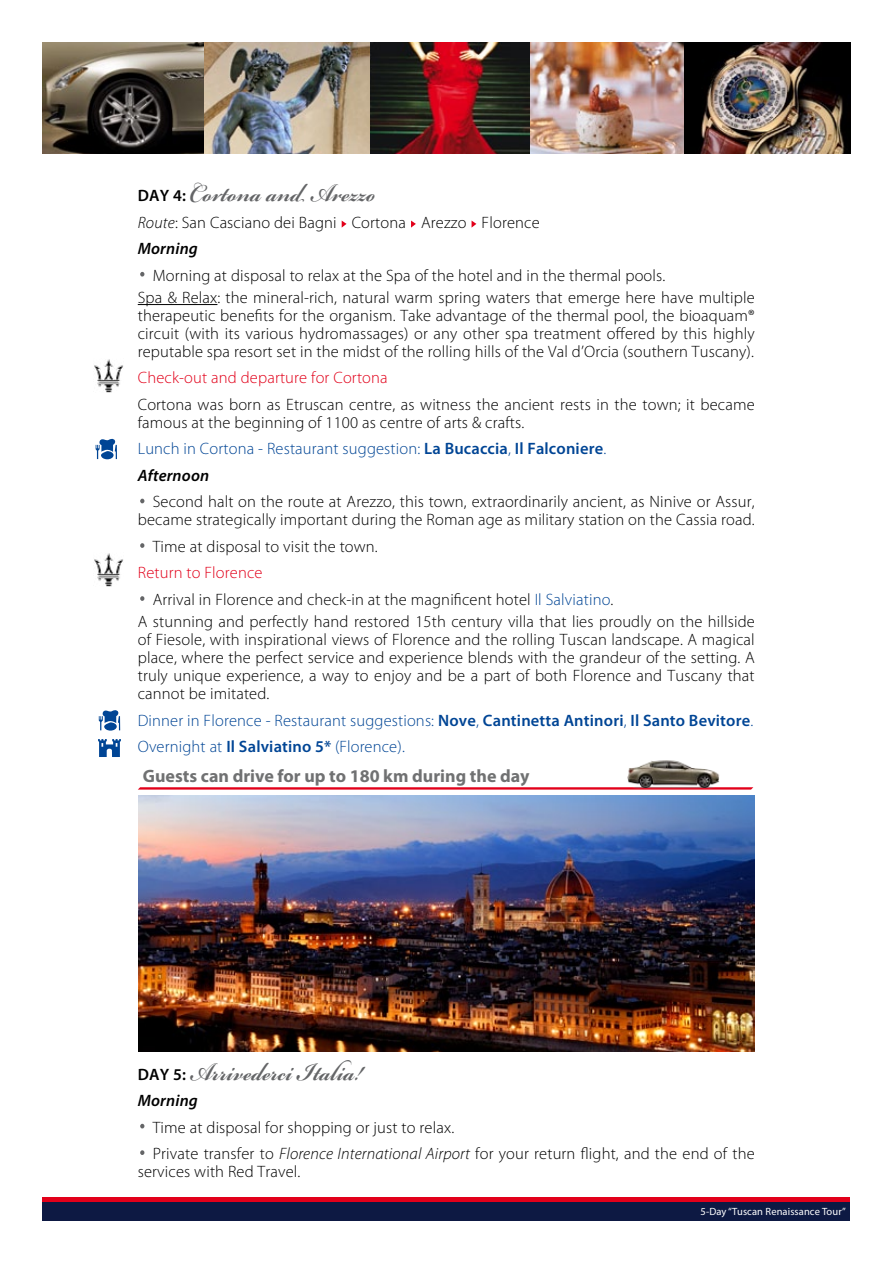
<style>
.page{position:relative;width:893px;height:1263px;background:#fff}
.page>*{position:absolute;margin:0;border:0;box-sizing:border-box;transform-origin:0 0}
.t1{font:300 52.5px "Myriad Pro";color:#646567}
.t2{font:700 39px "Bickham Script Pro";letter-spacing:.01em;color:#646567;scale:.77 1}
.t3{font:700 18px "Myriad Pro";color:#707172}
.t4{font:300 16.5px/18px "Myriad Pro";letter-spacing:.01em;color:#000}
.t5{font:300 16.5px/26.5px "Myriad Pro";letter-spacing:.01em;color:#004595}
.t6{font:300 16.5px "Myriad Pro";letter-spacing:.01em;color:#e2001a}
.t7{font:600 16.5px "Myriad Pro";letter-spacing:.01em;color:#000}
.t8{font:italic 600 16.5px "Myriad Pro";letter-spacing:.01em;color:#000}
.t9{font:10.5px "Myriad Pro";letter-spacing:.01em;color:#fff}
.s1{font-style:italic}
.s2{font-weight:600;font-style:italic}
.s3{font-weight:600}
.s4{font-weight:600;font-style:italic;color:#000}
.s5{color:#004595}
</style>
<div class="page">
<div style="left:43px;top:1197px;width:807px;height:18px;background:#e2001a"></div>
<div style="left:43px;top:1202px;width:807px;height:18px;background:#0d1943"></div>
<hr style="left:138px;top:304px;width:79px;height:1px;background:#000">
<svg style="left:342px;top:221px;width:5px;height:7px"></svg>
<svg style="left:411px;top:221px;width:5px;height:7px"></svg>
<svg style="left:472px;top:221px;width:4px;height:7px"></svg>
<img style="left:529px;top:43px;width:156px;height:110px">
<img style="left:43px;top:43px;width:161px;height:110px">
<img style="left:370px;top:43px;width:159px;height:110px">
<img style="left:138px;top:795px;width:617px;height:257px">
<img style="left:204px;top:43px;width:166px;height:110px">
<img style="left:685px;top:43px;width:165px;height:110px">
<svg style="left:96px;top:439px;width:21px;height:20px"></svg>
<img style="left:94px;top:359px;width:29px;height:34px">
<img style="left:94px;top:553px;width:29px;height:33px">
<svg style="left:138px;top:787px;width:615px;height:3px"></svg>
<img style="left:626px;top:760px;width:94px;height:28px">
<svg style="left:98px;top:739px;width:23px;height:18px"></svg>
<svg style="left:99px;top:710px;width:21px;height:20px"></svg>
<p class="t7" style="left:138px;top:185px;width:50px">DAY 4:</p>
<h2 class="t2" style="left:190px;top:165px;width:242px">Cortona and Arezzo</h2>
<p class="t4" style="left:138px;top:209px;width:403px;line-height:26.5px"><span class="s1">Route</span>: San Casciano dei Bagni Cortona Arezzo Florence<br><span class="s2">Morning</span></p>
<h1 class="t1" style="left:138px;top:242px;width:11px">·</h1>
<p class="t4" style="left:138px;top:264px;width:618px;line-height:22.2px;text-indent:15px">Morning at disposal to relax at the Spa of the hotel and in the thermal pools.<br>Spa &amp; Relax: the mineral-rich, natural warm spring waters that emerge here have multiple</p>
<p class="t4" style="left:138px;top:307px;width:618px;text-align:justify">therapeutic benefits for the organism. Take advantage of the thermal pool, the bioaquam® circuit (with its various hydromassages) or any other spa treatment offered by this highly reputable spa resort set in the midst of the rolling hills of the Val d’Orcia (southern Tuscany).</p>
<p class="t6" style="left:138px;top:369px;width:251px">Check-out and departure for Cortona</p>
<p class="t4" style="left:138px;top:396px;width:619px">Cortona was born as Etruscan centre, as witness the ancient rests in the town; it became famous at the beginning of 1100 as centre of arts &amp; crafts.</p>
<p class="t5" style="left:138px;top:436px;width:470px">Lunch in Cortona - Restaurant suggestion: <span class="s3">La Bucaccia</span>, <span class="s3">Il Falconiere</span>.<br><span class="s4">Afternoon</span></p>
<h1 class="t1" style="left:138px;top:469px;width:11px">·</h1>
<p class="t4" style="left:138px;top:493px;width:618px;text-align:right">Second halt on the route at Arezzo, this town, extraordinarily ancient, as Ninive or Assur, became strategically important during the Roman age as military station on the Cassia road.</p>
<h1 class="t1" style="left:138px;top:513px;width:11px">·</h1>
<p class="t4" style="left:153px;top:538px;width:227px">Time at disposal to visit the town.</p>
<p class="t6" style="left:138px;top:564px;width:126px">Return to Florence</p>
<h1 class="t1" style="left:138px;top:566px;width:11px">·</h1>
<p class="t4" style="left:138px;top:589px;width:619px;line-height:22.2px;text-indent:15px">Arrival in Florence and check-in at the magnificent hotel <span class="s5">Il Salviatino</span>.<br>A stunning and perfectly hand restored 15th century villa that lies proudly on the hillside</p>
<p class="t4" style="left:138px;top:631px;width:619px;text-align:justify">of Fiesole, with inspirational views of Florence and the rolling Tuscan landscape. A magical place, where the perfect service and experience blends with the grandeur of the setting. A truly unique experience, a way to enjoy and be a part of both Florence and Tuscany that cannot be imitated.</p>
<p class="t5" style="left:138px;top:707px;width:617px">Dinner in Florence - Restaurant suggestions: <span class="s3">Nove</span>, <span class="s3">Cantinetta Antinori</span>, <span class="s3">Il Santo Bevitore</span>.<br>Overnight at <span class="s3">Il Salviatino 5*</span> (Florence).</p>
<p class="t3" style="left:143px;top:764px;width:388px">Guests can drive for up to 180 km during the day</p>
<p class="t7" style="left:138px;top:1063px;width:50px">DAY 5:</p>
<h2 class="t2" style="left:190px;top:1043px;width:227px">Arrivederci Italia!</h2>
<p class="t8" style="left:138px;top:1090px;width:62px">Morning</p>
<h1 class="t1" style="left:138px;top:1094px;width:11px">·</h1>
<p class="t4" style="left:153px;top:1118px;width:303px">Time at disposal for shopping or just to relax.</p>
<h1 class="t1" style="left:138px;top:1120px;width:11px">·</h1>
<p class="t4" style="left:138px;top:1145px;width:618px;text-indent:15px">Private transfer to <span class="s1">Florence International Airport</span> for your return flight, and the end of the services with Red Travel.</p>
<p class="t9" style="left:700px;top:1205px;width:147px">5-Day “Tuscan Renaissance Tour”</p>
</div>
